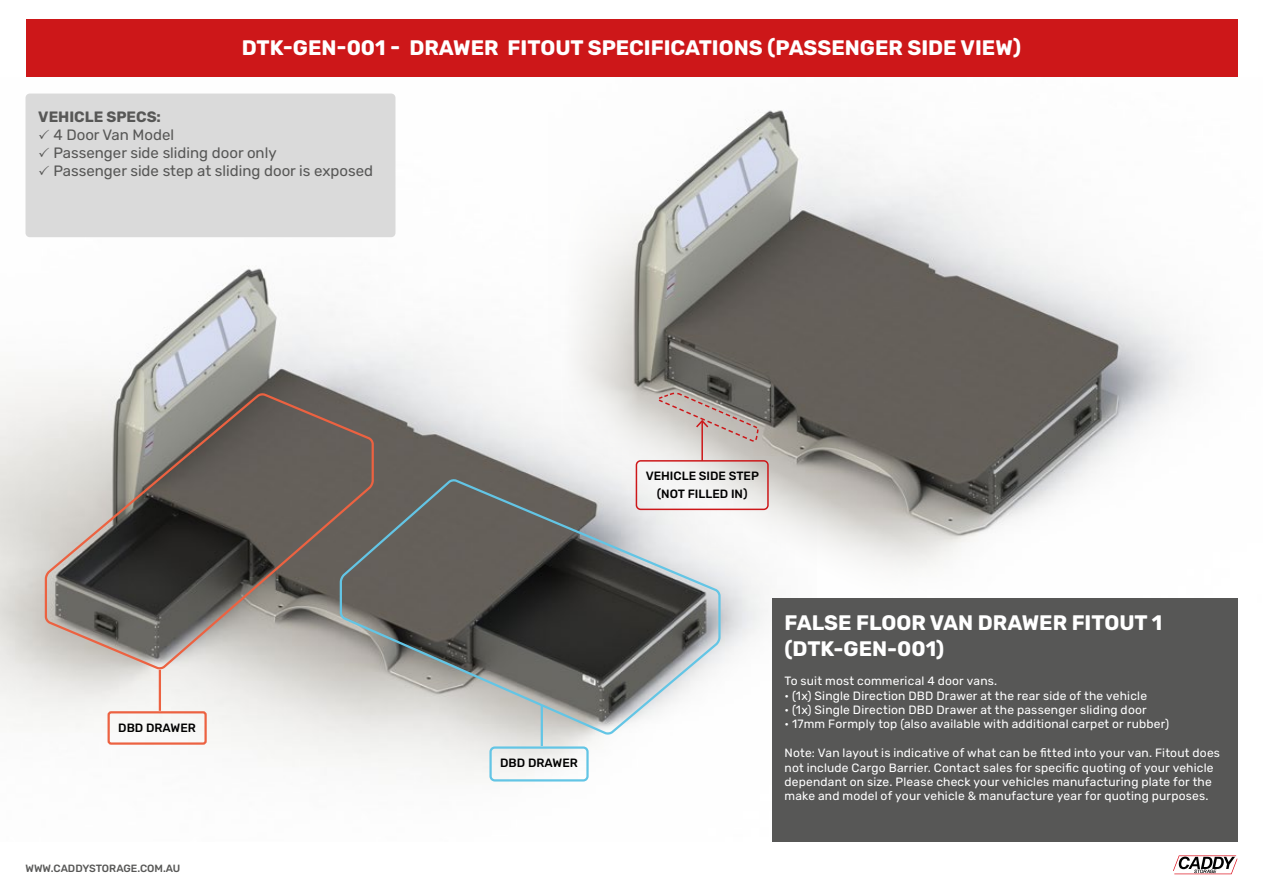
<style>
.page{position:relative;width:1263px;height:893px;background:#fff}
.page>*{position:absolute;margin:0;border:0;box-sizing:border-box;transform-origin:0 0}
.t1{font:700 21px/25.2px "Rubik";color:#fff}
.t2{font:15px/18px "Rubik";color:#575756}
.t3{font:700 15px "Rubik";color:#575756}
.t4{font:12px/14.4px "Rubik";letter-spacing:.015em;color:#fff}
.t5{font:500 12px/18px "Rubik";color:#000;text-align:center}
.t6{font:500 10.5px "Rubik";color:#575756}
</style>
<div class="page">
<img style="left:0;top:93px;width:599px;height:689px">
<img style="left:549px;top:93px;width:689px;height:642px">
<div style="left:26px;top:19px;width:1211px;height:58px;background:#cd1719"></div>
<div style="left:772px;top:599px;width:465px;height:243px;background:#575756"></div>
<svg style="left:44px;top:391px;width:331px;height:280px"></svg>
<svg style="left:339px;top:477px;width:383px;height:260px"></svg>
<svg style="left:1173px;top:855px;width:64px;height:19px"></svg>
<div style="left:108px;top:711px;width:99px;height:34px;border:2px solid #ec6241;border-radius:2px"></div>
<div style="left:489px;top:746px;width:100px;height:35px;border:2px solid #63c5e5;border-radius:4px"></div>
<div style="left:636px;top:460px;width:133px;height:50px;border:2px solid #cd1719;border-radius:4px"></div>
<hr style="left:701px;top:421px;width:2px;height:40px;background:#cd1719">
<svg style="left:657px;top:392px;width:102px;height:50px"></svg>
<hr style="left:159px;top:670px;width:2px;height:41px;background:#ec6241">
<hr style="left:541px;top:705px;width:2px;height:41px;background:#63c5e5">
<div style="left:26px;top:94px;width:369px;height:143px;background:#dadada;border-radius:4px"></div>
<h1 class="t1" style="left:242px;top:36px;width:781px">DTK-GEN-001 - DRAWER FITOUT SPECIFICATIONS (PASSENGER SIDE VIEW)</h1>
<p class="t3" style="left:38px;top:108px;width:124px">VEHICLE SPECS:</p>
<p class="t2" style="left:53px;top:126px;width:321px">4 Door Van Model<br>Passenger side sliding door only<br>Passenger side step at sliding door is exposed</p>
<p class="t5" style="left:118px;top:719px;width:79px">DBD DRAWER</p>
<p class="t6" style="left:26px;top:862px;width:156px">WWW.CADDYSTORAGE.COM.AU</p>
<p class="t5" style="left:500px;top:754px;width:79px">DBD DRAWER</p>
<p class="t5" style="left:646px;top:467px;width:115px">VEHICLE SIDE STEP (NOT FILLED IN)</p>
<h1 class="t1" style="left:784px;top:611px;width:379px">FALSE FLOOR VAN DRAWER FITOUT 1 (DTK-GEN-001)</h1>
<p class="t4" style="left:784px;top:674px;width:214px">To suit most commerical 4 door vans.</p>
<p class="t4" style="left:784px;top:688px;width:364px">• (1x) Single Direction DBD Drawer at the rear side of the vehicle</p>
<p class="t4" style="left:784px;top:703px;width:364px">• (1x) Single Direction DBD Drawer at the passenger sliding door</p>
<p class="t4" style="left:784px;top:717px;width:386px">• 17mm Formply top (also available with additional carpet or rubber)</p>
<p class="t4" style="left:784px;top:746px;width:437px">Note: Van layout is indicative of what can be fitted into your van. Fitout does not include Cargo Barrier. Contact sales for specific quoting of your vehicle dependant on size. Please check your vehicles manufacturing plate for the make and model of your vehicle &amp; manufacture year for quoting purposes.</p>
</div>
